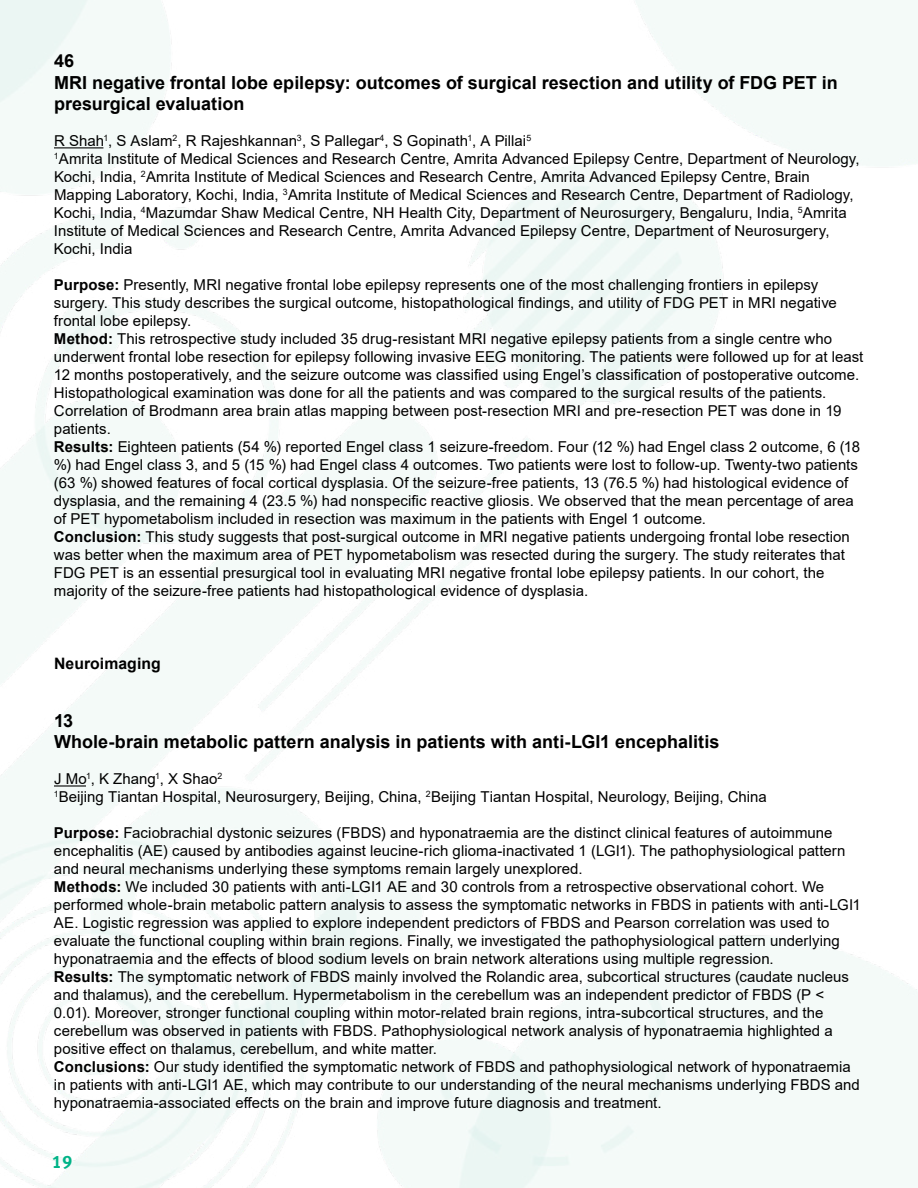
<style>
.page{position:relative;width:918px;height:1188px;background:#fff}
.page>*{position:absolute;margin:0;border:0;box-sizing:border-box;transform-origin:0 0}
.t1{font:700 18px/21.6px "Arial";color:#000}
.t2{font:700 18px "Meta Pro";color:#00b387}
.t3{font:700 15.75px "Arial";letter-spacing:.005em;color:#000}
.t4{font:15px/18px "Arial";letter-spacing:.005em;color:#000}
.s1{font-weight:700}
</style>
<div class="page">
<hr style="left:54px;top:147px;width:49px;height:1px;background:#000">
<hr style="left:54px;top:785px;width:32px;height:2px;background:#000">
<p class="t1" style="left:54px;top:50px;width:785px">46<br>MRI negative frontal lobe epilepsy: outcomes of surgical resection and utility of FDG PET in presurgical evaluation</p>
<p class="t4" style="left:54px;top:132px;width:807px">R Shah<sup>1</sup>, S Aslam<sup>2</sup>, R Rajeshkannan<sup>3</sup>, S Pallegar<sup>4</sup>, S Gopinath<sup>1</sup>, A Pillai<sup>5<br>1</sup>Amrita Institute of Medical Sciences and Research Centre, Amrita Advanced Epilepsy Centre, Department of Neurology, Kochi, India, <sup>2</sup>Amrita Institute of Medical Sciences and Research Centre, Amrita Advanced Epilepsy Centre, Brain Mapping Laboratory, Kochi, India, <sup>3</sup>Amrita Institute of Medical Sciences and Research Centre, Department of Radiology, Kochi, India, <sup>4</sup>Mazumdar Shaw Medical Centre, NH Health City, Department of Neurosurgery, Bengaluru, India, <sup>5</sup>Amrita Institute of Medical Sciences and Research Centre, Amrita Advanced Epilepsy Centre, Department of Neurosurgery, Kochi, India</p>
<p class="t4" style="left:54px;top:276px;width:811px"><span class="s1">Purpose:</span> Presently, MRI negative frontal lobe epilepsy represents one of the most challenging frontiers in epilepsy surgery. This study describes the surgical outcome, histopathological findings, and utility of FDG PET in MRI negative frontal lobe epilepsy.<br><span class="s1">Method:</span> This retrospective study included 35 drug-resistant MRI negative epilepsy patients from a single centre who underwent frontal lobe resection for epilepsy following invasive EEG monitoring. The patients were followed up for at least 12 months postoperatively, and the seizure outcome was classified using Engel’s classification of postoperative outcome.<br>Histopathological examination was done for all the patients and was compared to the surgical results of the patients.<br>Correlation of Brodmann area brain atlas mapping between post-resection MRI and pre-resection PET was done in 19 patients.<br><span class="s1">Results:</span> Eighteen patients (54 %) reported Engel class 1 seizure-freedom. Four (12 %) had Engel class 2 outcome, 6 (18 %) had Engel class 3, and 5 (15 %) had Engel class 4 outcomes. Two patients were lost to follow-up. Twenty-two patients (63 %) showed features of focal cortical dysplasia. Of the seizure-free patients, 13 (76.5 %) had histological evidence of dysplasia, and the remaining 4 (23.5 %) had nonspecific reactive gliosis. We observed that the mean percentage of area of PET hypometabolism included in resection was maximum in the patients with Engel 1 outcome.<br><span class="s1">Conclusion:</span> This study suggests that post-surgical outcome in MRI negative patients undergoing frontal lobe resection was better when the maximum area of PET hypometabolism was resected during the surgery. The study reiterates that FDG PET is an essential presurgical tool in evaluating MRI negative frontal lobe epilepsy patients. In our cohort, the majority of the seizure-free patients had histopathological evidence of dysplasia.</p>
<p class="t3" style="left:54px;top:653px;width:108px">Neuroimaging</p>
<p class="t1" style="left:54px;top:710px;width:667px">13<br>Whole-brain metabolic pattern analysis in patients with anti-LGI1 encephalitis</p>
<p class="t4" style="left:54px;top:770px;width:714px">J Mo<sup>1</sup>, K Zhang<sup>1</sup>, X Shao<sup>2<br>1</sup>Beijing Tiantan Hospital, Neurosurgery, Beijing, China, <sup>2</sup>Beijing Tiantan Hospital, Neurology, Beijing, China</p>
<p class="t4" style="left:54px;top:824px;width:808px"><span class="s1">Purpose:</span> Faciobrachial dystonic seizures (FBDS) and hyponatraemia are the distinct clinical features of autoimmune encephalitis (AE) caused by antibodies against leucine-rich glioma-inactivated 1 (LGI1). The pathophysiological pattern and neural mechanisms underlying these symptoms remain largely unexplored.<br><span class="s1">Methods:</span> We included 30 patients with anti-LGI1 AE and 30 controls from a retrospective observational cohort. We performed whole-brain metabolic pattern analysis to assess the symptomatic networks in FBDS in patients with anti-LGI1<br>AE. Logistic regression was applied to explore independent predictors of FBDS and Pearson correlation was used to evaluate the functional coupling within brain regions. Finally, we investigated the pathophysiological pattern underlying hyponatraemia and the effects of blood sodium levels on brain network alterations using multiple regression.<br><span class="s1">Results:</span> The symptomatic network of FBDS mainly involved the Rolandic area, subcortical structures (caudate nucleus and thalamus), and the cerebellum. Hypermetabolism in the cerebellum was an independent predictor of FBDS (P &lt; 0.01). Moreover, stronger functional coupling within motor-related brain regions, intra-subcortical structures, and the cerebellum was observed in patients with FBDS. Pathophysiological network analysis of hyponatraemia highlighted a positive effect on thalamus, cerebellum, and white matter.<br><span class="s1">Conclusions:</span> Our study identified the symptomatic network of FBDS and pathophysiological network of hyponatraemia in patients with anti-LGI1 AE, which may contribute to our understanding of the neural mechanisms underlying FBDS and hyponatraemia-associated effects on the brain and improve future diagnosis and treatment.</p>
<p class="t2" style="left:52px;top:1147px;width:22px">19</p>
</div>
